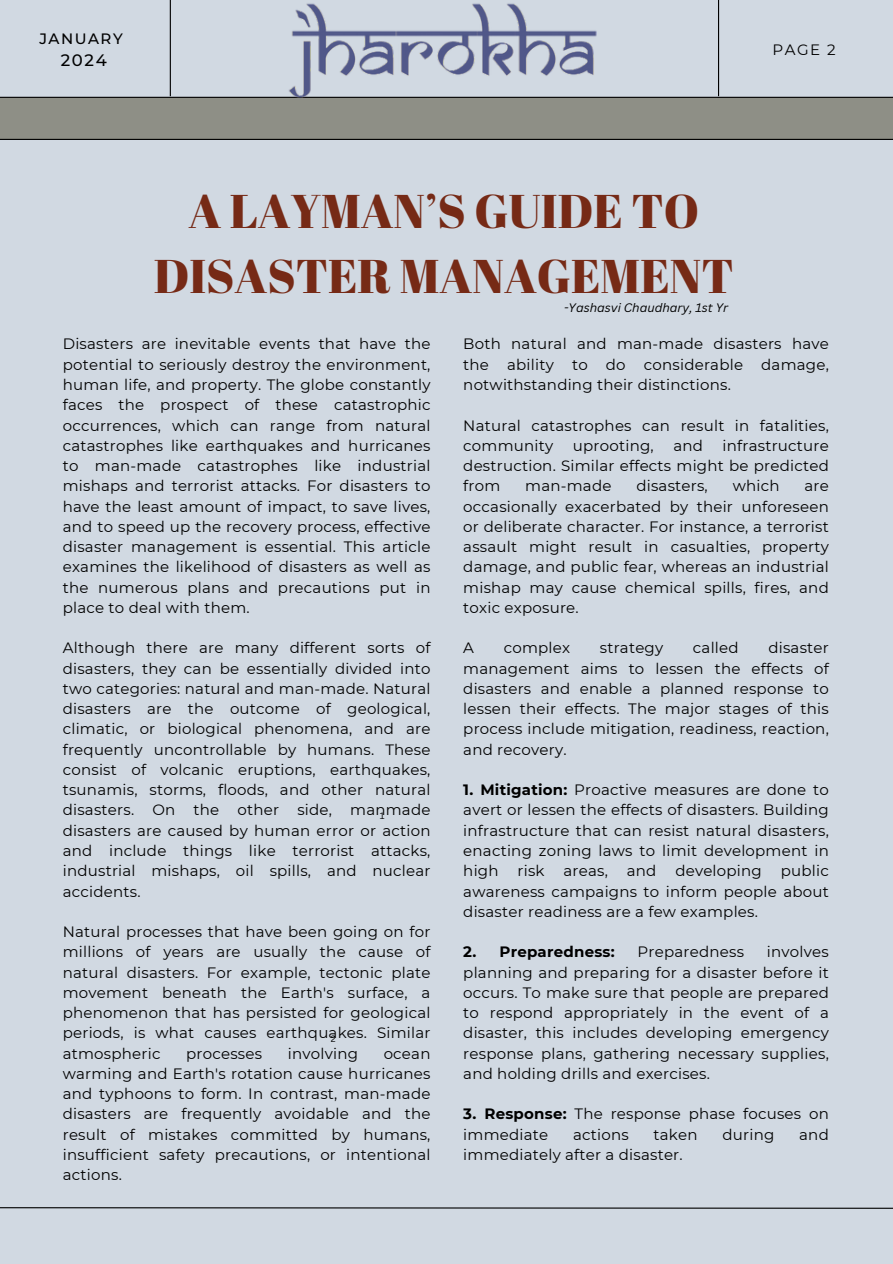
<style>
.page{position:relative;width:893px;height:1264px;background:#fff}
.page>*{position:absolute;margin:0;border:0;box-sizing:border-box;transform-origin:0 0}
.t1{font:47.25px/65.2px "Abril Fatface";color:#762a16;text-align:center}
.t2{font:500 16.5px "Montserrat";color:#000}
.t3{font:15px/20.2px "Montserrat";letter-spacing:.015em;color:#000;text-align:justify}
.t4{font:700 15px "Montserrat";letter-spacing:.015em;color:#000}
.t5{font:500 15px "Montserrat";letter-spacing:.1em;color:#000}
.t6{font:italic 12px "Canva Sans";color:#000}
.t7{font:9px "Canva Sans";color:#000}
.s1{font-weight:700}
</style>
<div class="page">
<div style="left:0;top:0;width:892px;height:1263px;background:#d1d9e2"></div>
<div style="left:0;top:97px;width:892px;height:43px;background:#8e8f86"></div>
<hr style="left:0;top:97px;width:892px;height:1px;background:#000">
<hr style="left:170px;top:0;width:1px;height:96px;background:#000">
<hr style="left:718px;top:0;width:1px;height:96px;background:#000">
<hr style="left:0;top:139px;width:892px;height:1px;background:#000">
<svg style="left:0;top:1207px;width:892px;height:2px;background:#5a5d61"></svg>
<img style="left:280px;top:3px;width:328px;height:95px">
<p class="t5" style="left:39px;top:29px;width:85px">JANUARY</p>
<p class="t2" style="left:61px;top:50px;width:47px">2024</p>
<p class="t3" style="left:772px;top:39px;width:65px">PAGE 2</p>
<p class="t1" style="left:154px;top:177px;width:581px">A LAYMAN’S GUIDE TO<br>DISASTER MANAGEMENT</p>
<h1 class="t6" style="left:564px;top:299px;width:165px">-Yashasvi Chaudhary, 1st Yr</h1>
<h4 class="t3" style="left:63px;top:334px;width:369px">Disasters are inevitable events that have the potential to seriously destroy the environment, human life, and property. The globe constantly faces the prospect of these catastrophic occurrences, which can range from natural catastrophes like earthquakes and hurricanes to man-made catastrophes like industrial mishaps and terrorist attacks. For disasters to have the least amount of impact, to save lives, and to speed up the recovery process, effective disaster management is essential. This article examines the likelihood of disasters as well as the numerous plans and precautions put in place to deal with them.</h4>
<h4 class="t3" style="left:63px;top:638px;width:369px">Although there are many different sorts of disasters, they can be essentially divided into two categories: natural and man-made. Natural disasters are the outcome of geological, climatic, or biological phenomena, and are frequently uncontrollable by humans. These consist of volcanic eruptions, earthquakes, tsunamis, storms, floods, and other natural disasters. On the other side, manmade disasters are caused by human error or action and include things like terrorist attacks, industrial mishaps, oil spills, and nuclear accidents.</h4>
<h4 class="t3" style="left:63px;top:921px;width:369px">Natural processes that have been going on for millions of years are usually the cause of natural disasters. For example, tectonic plate movement beneath the Earth's surface, a phenomenon that has persisted for geological periods, is what causes earthquakes. Similar atmospheric</h4>
<h2 class="t7" style="left:380px;top:809px;width:6px">1</h2>
<h3 class="t7" style="left:331px;top:1032px;width:6px">2</h3>
<h4 class="t3" style="left:186px;top:1043px;width:77px">processes</h4>
<h4 class="t3" style="left:288px;top:1043px;width:72px">involving</h4>
<h4 class="t3" style="left:63px;top:1043px;width:369px;text-indent:321px">ocean warming and Earth's rotation cause hurricanes and typhoons to form. In contrast, man-made disasters are frequently avoidable and the result of mistakes committed by humans, insufficient safety precautions, or intentional actions.</h4>
<p class="t3" style="left:463px;top:334px;width:367px">Both natural and man-made disasters have the ability to do considerable damage, notwithstanding their distinctions.</p>
<p class="t3" style="left:463px;top:415px;width:367px">Natural catastrophes can result in fatalities, community</p>
<p class="t3" style="left:463px;top:435px;width:367px;text-indent:259px">infrastructure destruction. Similar effects might be predicted from</p>
<p class="t3" style="left:573px;top:435px;width:82px">uprooting,</p>
<p class="t3" style="left:673px;top:435px;width:31px">and</p>
<p class="t3" style="left:525px;top:476px;width:88px">man-made</p>
<p class="t3" style="left:636px;top:476px;width:73px">disasters,</p>
<p class="t3" style="left:732px;top:476px;width:48px">which</p>
<p class="t3" style="left:463px;top:476px;width:367px;text-indent:341px">are occasionally exacerbated by their unforeseen or deliberate character. For instance, a terrorist assault might result in casualties, property damage, and public fear, whereas an industrial mishap may cause chemical spills, fires, and toxic exposure.</p>
<p class="t3" style="left:463px;top:638px;width:12px">A</p>
<p class="t3" style="left:503px;top:638px;width:68px">complex</p>
<p class="t3" style="left:599px;top:638px;width:65px">strategy</p>
<p class="t3" style="left:693px;top:638px;width:47px">called</p>
<p class="t3" style="left:463px;top:638px;width:367px;text-indent:305px">disaster management aims to lessen the effects of disasters and enable a planned response to lessen their effects. The major stages of this process include mitigation, readiness, reaction, and recovery.</p>
<p class="t3" style="left:463px;top:779px;width:367px"><span class="s1">1. Mitigation:</span> Proactive measures are done to avert or lessen the effects of disasters. Building infrastructure that can resist natural disasters, enacting zoning laws to limit development in high</p>
<p class="t3" style="left:463px;top:860px;width:367px;text-indent:317px">public awareness campaigns to inform people about disaster readiness are a few examples.</p>
<p class="t4" style="left:463px;top:942px;width:153px">2. Preparedness:</p>
<p class="t3" style="left:637px;top:941px;width:108px">Preparedness</p>
<p class="t3" style="left:517px;top:860px;width:29px">risk</p>
<p class="t3" style="left:563px;top:860px;width:46px">areas,</p>
<p class="t3" style="left:626px;top:860px;width:31px">and</p>
<p class="t3" style="left:675px;top:860px;width:88px">developing</p>
<p class="t3" style="left:463px;top:941px;width:367px;text-indent:304px">involves planning and preparing for a disaster before it occurs. To make sure that people are prepared to respond appropriately in the event of a disaster, this includes developing emergency response plans, gathering necessary supplies, and holding drills and exercises.</p>
<p class="t3" style="left:463px;top:1103px;width:367px"><span class="s1">3. Response:</span> The response phase focuses on immediate</p>
<p class="t3" style="left:573px;top:1124px;width:57px">actions</p>
<p class="t3" style="left:653px;top:1124px;width:46px">taken</p>
<p class="t3" style="left:722px;top:1124px;width:53px">during</p>
<p class="t3" style="left:799px;top:1124px;width:31px">and</p>
<p class="t3" style="left:463px;top:1144px;width:221px">immediately after a disaster.</p>
</div>
